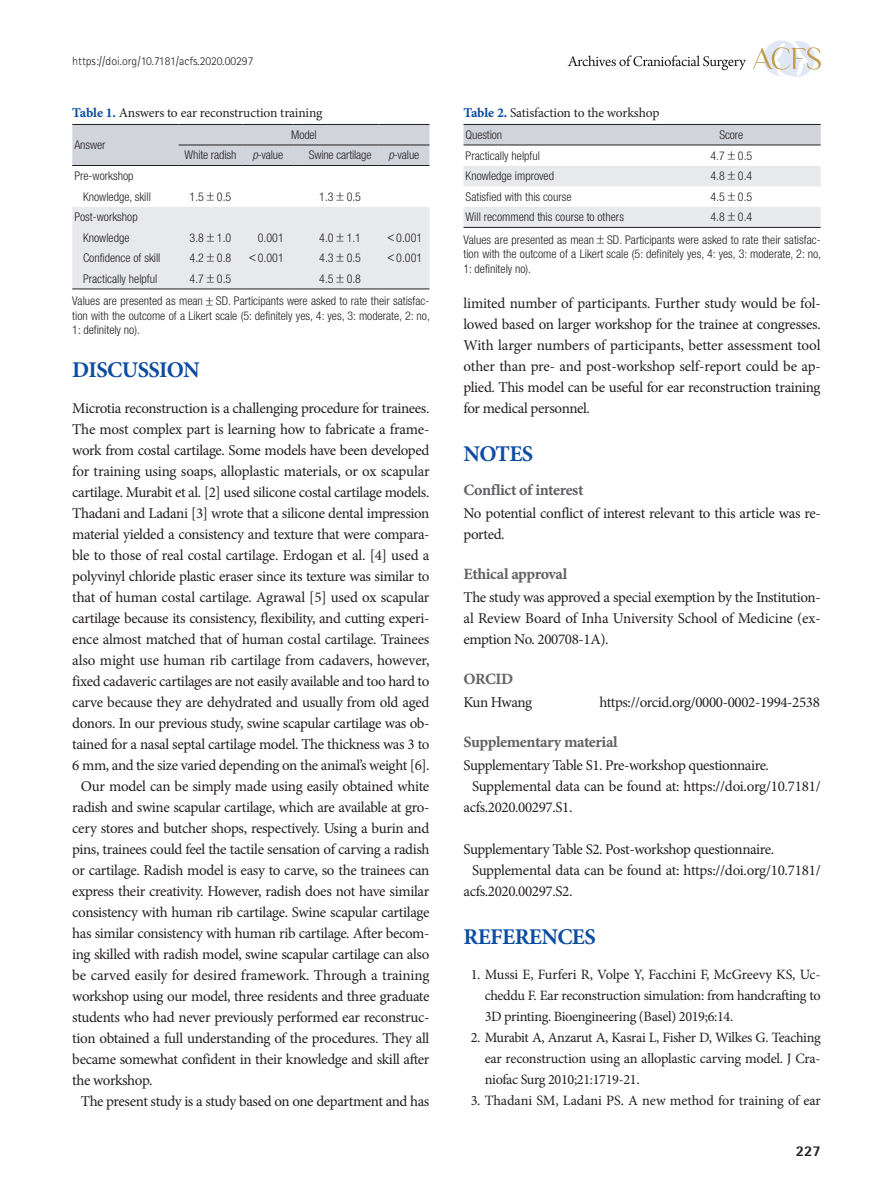
<style>
.page{position:relative;width:893px;height:1191px;background:#fff}
.page>*{position:absolute;margin:0;border:0;box-sizing:border-box;transform-origin:0 0}
.대제목{font:700 22.5px "Minion Pro";letter-spacing:-.025em;color:#0d4da1}
.중제목{font:15.75px "Minion Pro Bold Capt";letter-spacing:-.025em;color:#636366}
.본문_0{font:15px/21px "Minion Pro";letter-spacing:-.025em;color:#231f20;text-align:justify}
.본문{font:15px/21px "Minion Pro";letter-spacing:-.025em;color:#231f20;text-align:justify}
.t1{font:800 15px "Rotis Semi Sans Std";color:#231f20}
.참고문헌1{font:14.25px/21px "Minion Pro";letter-spacing:-.02em;color:#231f20;text-align:justify}
.표그림제목{font:13.5px "Minion Pro";letter-spacing:-.01em;color:#231f20}
.표본문{font:300 condensed 12px/14.4px "Helvetica Neue LT Std";color:#231f20;text-align:justify}
.표열제목{font:300 condensed 12px "Helvetica Neue LT Std";letter-spacing:-.01em;color:#231f20}
.t2{font:300 12px "Rotis Sans Serif Std";color:#231f20}
.s1{font-family:"Minion Pro Bold Capt";color:#0d4da1}
.s2{font-style:italic}
.s3{font-family:"Dotum";font-weight:400;font-stretch:normal}
</style>
<div class="page">
<svg style="left:753px;top:40px;width:68px;height:37px"></svg>
<svg style="left:568px;top:55px;width:178px;height:15px"></svg>
<svg style="left:72px;top:124px;width:357px;height:42px;background:#c7c9d0"></svg>
<hr style="left:302px;top:145px;width:76px;height:1px;background:#231f20">
<hr style="left:378px;top:145px;width:51px;height:1px;background:#231f20">
<div style="left:72px;top:207px;width:357px;height:83px;background:#e8e9ed"></div>
<hr style="left:302px;top:289px;width:76px;height:1px;background:#231f20">
<hr style="left:378px;top:289px;width:51px;height:1px;background:#231f20">
<svg style="left:463px;top:125px;width:358px;height:102px"></svg>
<hr style="left:463px;top:124px;width:179px;height:1px;background:#231f20">
<hr style="left:642px;top:124px;width:179px;height:1px;background:#231f20">
<hr style="left:463px;top:145px;width:179px;height:1px;background:#231f20">
<hr style="left:642px;top:145px;width:179px;height:1px;background:#231f20">
<hr style="left:463px;top:227px;width:179px;height:1px;background:#231f20">
<hr style="left:642px;top:227px;width:179px;height:1px;background:#231f20">
<p class="t2" style="left:72px;top:54px;width:183px">https://doi.org/10.7181/acfs.2020.00297</p>
<p class="표그림제목" style="left:72px;top:104px;width:252px"><span class="s1">Table 1.</span> Answers to ear reconstruction training</p>
<p class="표열제목" style="left:74px;top:138px;width:32px">Answer</p>
<p class="표열제목" style="left:291px;top:128px;width:27px">Model</p>
<p class="표열제목" style="left:185px;top:148px;width:53px">White radish</p>
<p class="표열제목" style="left:252px;top:148px;width:32px"><span class="s2">p</span>-value</p>
<p class="표열제목" style="left:309px;top:148px;width:64px">Swine cartilage</p>
<p class="표열제목" style="left:389px;top:148px;width:32px"><span class="s2">p</span>-value</p>
<p class="표본문" style="left:74px;top:168px;width:61px">Pre-workshop</p>
<p class="표본문" style="left:83px;top:189px;width:69px">Knowledge, skill</p>
<p class="표본문" style="left:190px;top:189px;width:43px">1.5<span class="s3">±</span>0.5</p>
<p class="표본문" style="left:319px;top:189px;width:43px">1.3<span class="s3">±</span>0.5</p>
<p class="표본문" style="left:74px;top:209px;width:65px">Post-workshop</p>
<p class="표본문" style="left:83px;top:230px;width:48px">Knowledge</p>
<p class="표본문" style="left:190px;top:230px;width:43px">3.8<span class="s3">±</span>1.0</p>
<p class="표본문" style="left:258px;top:230px;width:27px">0.001</p>
<p class="표본문" style="left:319px;top:230px;width:43px">4.0<span class="s3">±</span>1.1</p>
<p class="표본문" style="left:387px;top:230px;width:36px"><span class="s3">&lt;</span>0.001</p>
<p class="표본문" style="left:83px;top:250px;width:79px">Confidence of skill</p>
<p class="표본문" style="left:190px;top:250px;width:43px">4.2<span class="s3">±</span>0.8</p>
<p class="표본문" style="left:249px;top:250px;width:36px"><span class="s3">&lt;</span>0.001</p>
<p class="표본문" style="left:319px;top:250px;width:43px">4.3<span class="s3">±</span>0.5</p>
<p class="표본문" style="left:387px;top:250px;width:36px"><span class="s3">&lt;</span>0.001</p>
<p class="표본문" style="left:83px;top:271px;width:76px">Practically helpful</p>
<p class="표본문" style="left:190px;top:271px;width:43px">4.7<span class="s3">±</span>0.5</p>
<p class="표본문" style="left:319px;top:271px;width:43px">4.5<span class="s3">±</span>0.8</p>
<p class="표본문" style="left:72px;top:294px;width:359px">Values are presented as mean<span class="s3">±</span>SD. Participants were asked to rate their satisfac&shy;tion with the outcome of a Likert scale (5: definitely yes, 4: yes, 3: moderate, 2: no, 1: definitely no).</p>
<p class="대제목" style="left:72px;top:354px;width:129px">DISCUSSION</p>
<p class="본문_0" style="left:72px;top:397px;width:359px">Microtia reconstruction is a challenging procedure for trainees.<br>The most complex part is learning how to fabricate a frame&shy;work from costal cartilage. Some models have been developed for training using soaps, alloplastic materials, or ox scapular cartilage. Murabit et al. [2] used silicone costal cartilage models.<br>Thadani and Ladani [3] wrote that a silicone dental impression material yielded a consistency and texture that were compara&shy;ble to those of real costal cartilage. Erdogan et al. [4] used a polyvinyl chloride plastic eraser since its texture was similar to that of human costal cartilage. Agrawal [5] used ox scapular cartilage because its consistency, flexibility, and cutting experi&shy;ence almost matched that of human costal cartilage. Trainees also might use human rib cartilage from cadavers, however, fixed cadaveric cartilages are not easily available and too hard to carve because they are dehydrated and usually from old aged donors. In our previous study, swine scapular cartilage was ob&shy;tained for a nasal septal cartilage model. The thickness was 3 to 6 mm, and the size varied depending on the animal’s weight [6].</p>
<p class="본문" style="left:72px;top:775px;width:359px;text-indent:9px">Our model can be simply made using easily obtained white radish and swine scapular cartilage, which are available at gro&shy;cery stores and butcher shops, respectively. Using a burin and pins, trainees could feel the tactile sensation of carving a radish or cartilage. Radish model is easy to carve, so the trainees can express their creativity. However, radish does not have similar consistency with human rib cartilage. Swine scapular cartilage has similar consistency with human rib cartilage. After becom&shy;ing skilled with radish model, swine scapular cartilage can also be carved easily for desired framework. Through a training workshop using our model, three residents and three graduate students who had never previously performed ear reconstruc&shy;tion obtained a full understanding of the procedures. They all became somewhat confident in their knowledge and skill after the workshop.</p>
<p class="본문" style="left:81px;top:1090px;width:350px">The present study is a study based on one department and has</p>
<p class="표그림제목" style="left:463px;top:104px;width:197px"><span class="s1">Table 2.</span> Satisfaction to the workshop</p>
<p class="표열제목" style="left:466px;top:128px;width:38px">Question</p>
<p class="표열제목" style="left:719px;top:128px;width:25px">Score</p>
<p class="표본문" style="left:466px;top:148px;width:76px">Practically helpful</p>
<p class="표본문" style="left:710px;top:148px;width:43px">4.7<span class="s3">±</span>0.5</p>
<p class="표본문" style="left:466px;top:168px;width:90px">Knowledge improved</p>
<p class="표본문" style="left:710px;top:168px;width:43px">4.8<span class="s3">±</span>0.4</p>
<p class="표본문" style="left:466px;top:189px;width:107px">Satisfied with this course</p>
<p class="표본문" style="left:710px;top:189px;width:43px">4.5<span class="s3">±</span>0.5</p>
<p class="표본문" style="left:466px;top:209px;width:160px">Will recommend this course to others</p>
<p class="표본문" style="left:710px;top:209px;width:43px">4.8<span class="s3">±</span>0.4</p>
<p class="표본문" style="left:463px;top:232px;width:359px">Values are presented as mean<span class="s3">±</span>SD. Participants were asked to rate their satisfac&shy;tion with the outcome of a Likert scale (5: definitely yes, 4: yes, 3: moderate, 2: no, 1: definitely no).</p>
<p class="본문" style="left:463px;top:292px;width:359px">limited number of participants. Further study would be fol&shy;lowed based on larger workshop for the trainee at congresses.<br>With larger numbers of participants, better assessment tool other than pre- and post-workshop self-report could be ap&shy;plied. This model can be useful for ear reconstruction training for medical personnel.</p>
<p class="대제목" style="left:463px;top:438px;width:71px">NOTES</p>
<p class="중제목" style="left:463px;top:479px;width:121px">Conflict of interest</p>
<p class="본문_0" style="left:463px;top:502px;width:359px">No potential conflict of interest relevant to this article was re&shy;ported.</p>
<p class="중제목" style="left:463px;top:563px;width:105px">Ethical approval</p>
<p class="본문_0" style="left:463px;top:586px;width:359px">The study was approved a special exemption by the Institution&shy;al Review Board of Inha University School of Medicine (ex&shy;emption No. 200708-1A).</p>
<p class="중제목" style="left:463px;top:668px;width:51px">ORCID</p>
<p class="본문_0" style="left:463px;top:691px;width:70px">Kun Hwang</p>
<p class="본문_0" style="left:600px;top:691px;width:222px">https://orcid.org/0000-0002-1994-2538</p>
<p class="중제목" style="left:463px;top:731px;width:156px">Supplementary material</p>
<p class="본문_0" style="left:463px;top:754px;width:307px">Supplementary Table S1. Pre-workshop questionnaire.</p>
<p class="본문" style="left:463px;top:775px;width:359px;text-indent:9px">Supplemental data can be found at: https://doi.org/10.7181/ acfs.2020.00297.S1.</p>
<p class="본문_0" style="left:463px;top:838px;width:312px">Supplementary Table S2. Post-workshop questionnaire.</p>
<p class="본문" style="left:463px;top:859px;width:359px;text-indent:9px">Supplemental data can be found at: https://doi.org/10.7181/ acfs.2020.00297.S2.</p>
<p class="대제목" style="left:463px;top:921px;width:134px">REFERENCES</p>
<p class="참고문헌1" style="left:485px;top:964px;width:337px;text-indent:-14px">1. Mussi E, Furferi R, Volpe Y, Facchini F, McGreevy KS, Uc&shy;cheddu F. Ear reconstruction simulation: from handcrafting to 3D printing. Bioengineering (Basel) 2019;6:14.</p>
<p class="참고문헌1" style="left:485px;top:1027px;width:337px;text-indent:-14px">2. Murabit A, Anzarut A, Kasrai L, Fisher D, Wilkes G. Teaching ear reconstruction using an alloplastic carving model. J Cra&shy;niofac Surg 2010;21:1719-21.</p>
<p class="참고문헌1" style="left:471px;top:1090px;width:352px">3. Thadani SM, Ladani PS. A new method for training of ear</p>
<p class="t1" style="left:796px;top:1141px;width:27px">227</p>
</div>
